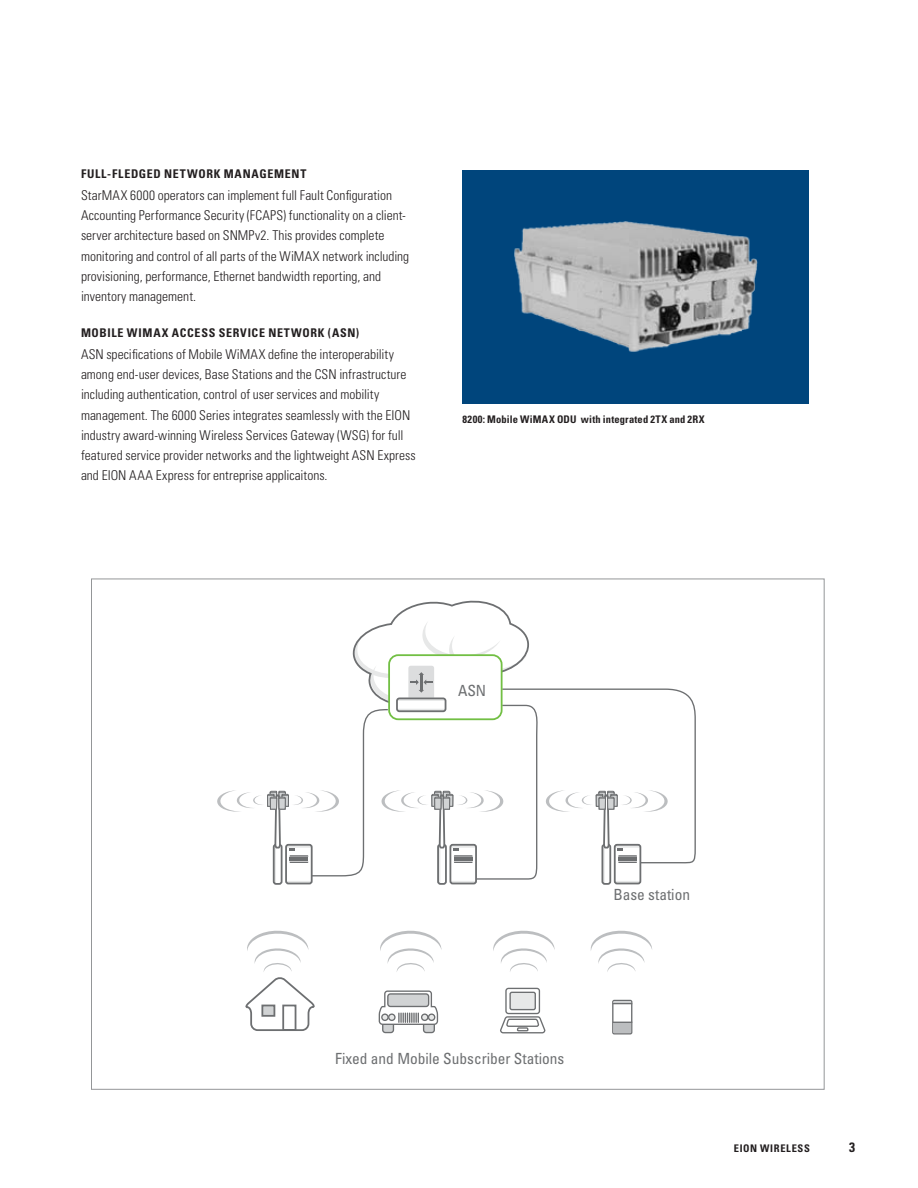
<style>
.page{position:relative;width:918px;height:1188px;background:#fff}
.page>*{position:absolute;margin:0;border:0;box-sizing:border-box;transform-origin:0 0}
.t1{font:condensed 15.3px "Univers LT Std";color:#6d6f71}
.t2{font:300 condensed 13.5px/20.2px "Univers LT Std";color:#231f20}
.t3{font:700 condensed 13.5px "Univers LT Std";color:#231f20}
.t4{font:700 condensed 12px "Univers LT Std";letter-spacing:.055em;color:#231f20}
.t5{font:700 condensed 10.5px "Univers LT Std";letter-spacing:.03em;color:#231f20}
.t6{font:700 condensed 10.5px "Univers LT Std";letter-spacing:.06em;color:#231f20}
</style>
<div class="page">
<svg style="left:342px;top:688px;width:354px;height:192px"></svg>
<div style="left:505px;top:988px;width:35px;height:26px;border:1px solid #6d6f71;border-radius:3px"></div>
<svg style="left:500px;top:991px;width:46px;height:43px"></svg>
<div style="left:383px;top:1018px;width:10px;height:15px;background:#d1d3d4;border-radius:3px"></div>
<div style="left:382px;top:1018px;width:12px;height:15px;border:1px solid #6d6f71;border-radius:3px"></div>
<div style="left:424px;top:1018px;width:10px;height:15px;background:#d1d3d4;border-radius:3px"></div>
<div style="left:423px;top:1018px;width:12px;height:15px;border:1px solid #6d6f71;border-radius:3px"></div>
<svg style="left:378px;top:990px;width:61px;height:36px"></svg>
<div style="left:273px;top:844px;width:10px;height:41px;border:2px solid #6d6f71;border-radius:2px"></div>
<svg style="left:217px;top:790px;width:125px;height:94px"></svg>
<div style="left:437px;top:844px;width:10px;height:41px;border:2px solid #6d6f71;border-radius:2px"></div>
<div style="left:602px;top:844px;width:9px;height:41px;border:2px solid #6d6f71;border-radius:2px"></div>
<svg style="left:543px;top:700px;width:127px;height:184px"></svg>
<svg style="left:352px;top:601px;width:178px;height:283px"></svg>
<svg style="left:380px;top:930px;width:62px;height:42px"></svg>
<svg style="left:245px;top:930px;width:70px;height:101px"></svg>
<svg style="left:493px;top:930px;width:62px;height:42px"></svg>
<svg style="left:590px;top:930px;width:62px;height:42px"></svg>
<div style="left:612px;top:1000px;width:20px;height:35px;border:1px solid #6d6f71"></div>
<div style="left:613px;top:1022px;width:18px;height:11px;background:#bcbec0"></div>
<svg style="left:613px;top:1022px;width:19px;height:1px"></svg>
<svg style="left:613px;top:1001px;width:19px;height:3px"></svg>
<div style="left:462px;top:170px;width:347px;height:233px;background:#00457c"></div>
<img style="left:514px;top:221px;width:244px;height:131px">
<p class="t4" style="left:81px;top:167px;width:101px">FULL-FLEDGED NETW</p>
<p class="t4" style="left:198px;top:167px;width:109px">ORK MANAGEMENT</p>
<p class="t2" style="left:81px;top:185px;width:330px">StarMAX 6000 operators can implement full Fault Configuration Accounting Performance Security (FCAPS) functionality on a client&shy;server architecture based on SNMPv2. This provides complete monitoring and control of all parts of the WiMAX network including provisioning, performance, Ethernet bandwidth reporting, and inventory management.</p>
<p class="t4" style="left:81px;top:326px;width:100px">MOBILE WIMAX ACCESS</p>
<p class="t4" style="left:219px;top:326px;width:8px">SERV</p>
<p class="t4" style="left:248px;top:326px;width:39px">ICE NETW</p>
<p class="t4" style="left:303px;top:326px;width:58px">ORK (ASN)</p>
<p class="t2" style="left:81px;top:344px;width:336px">ASN specifications of Mobile WiMAX define the interoperability among end-user devices, Base Stations and the CSN infrastructure including authentication, control of user services and mobility management. The 6000 Series integrates seamlessly with the EION industry award-winning Wireless Services Gateway (WSG) for full featured service provider networks and the lightweight ASN Express and EION AAA Express for entreprise applicaitons.</p>
<p class="t5" style="left:462px;top:413px;width:244px">8200: Mobile WiMAX ODU with integrated 2TX and 2RX</p>
<p class="t1" style="left:458px;top:681px;width:30px">ASN</p>
<p class="t1" style="left:613px;top:885px;width:78px">Base station</p>
<p class="t1" style="left:335px;top:1049px;width:231px">Fixed and Mobile Subscriber Stations</p>
<p class="t6" style="left:734px;top:1142px;width:78px">EION Wireless</p>
<p class="t3" style="left:849px;top:1139px;width:7px">3</p>
</div>
